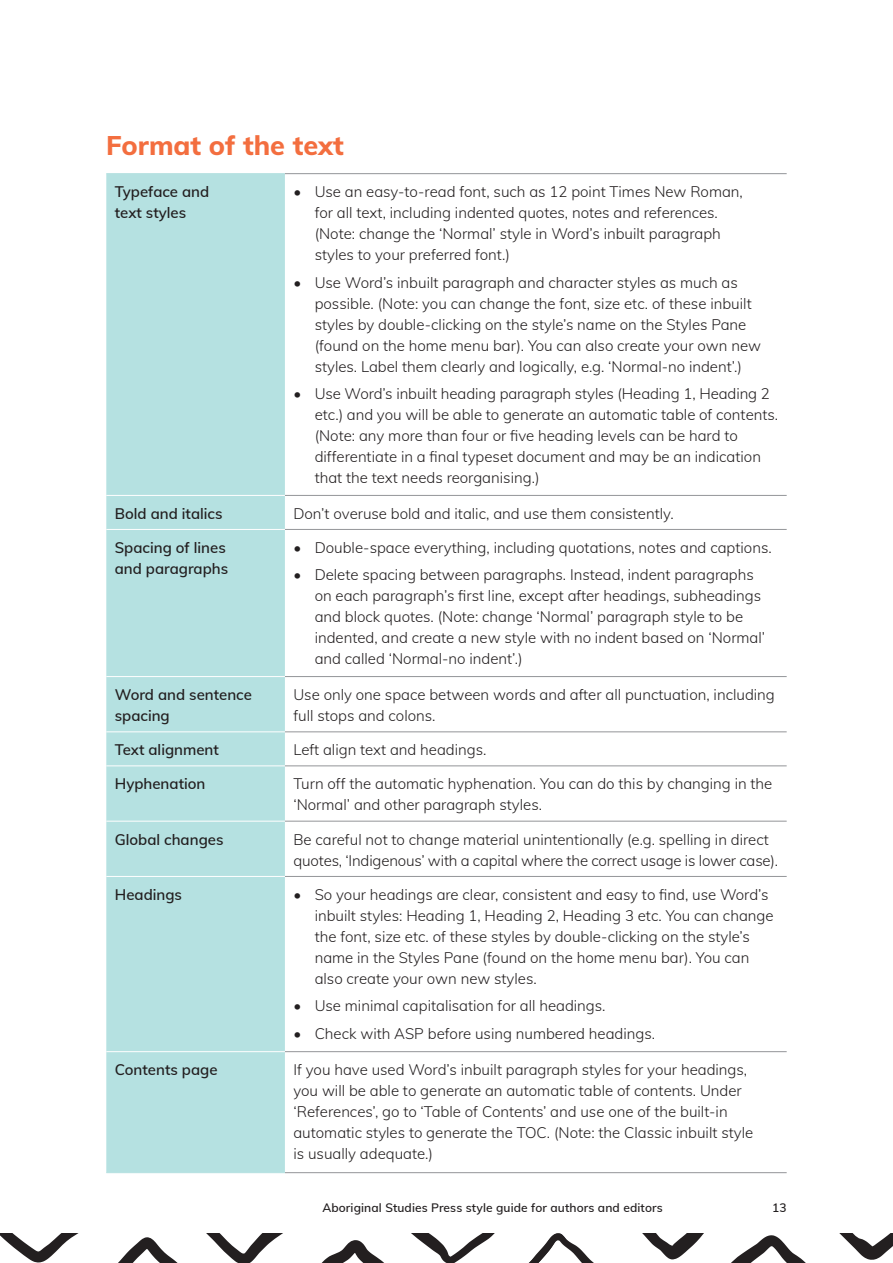
<style>
.page{position:relative;width:893px;height:1263px;background:#fff}
.page>*{position:absolute;margin:0;border:0;box-sizing:border-box;transform-origin:0 0}
.t1{font:800 27px "Muli";color:#f36e3f}
.t2{font:300 15px/21px "Muli";color:#231f20}
.t3{font:600 15px/21px "Muli";color:#231f20}
.t4{font:600 12px "Muli";letter-spacing:.01em;color:#231f20}
</style>
<div class="page">
<svg style="left:0;top:1233px;width:893px;height:30px"></svg>
<div style="left:106px;top:174px;width:179px;height:998px;background:#b5e1e1"></div>
<hr style="left:285px;top:495px;width:502px;height:1px;background:#939598">
<hr style="left:285px;top:529px;width:502px;height:1px;background:#939598">
<hr style="left:285px;top:676px;width:502px;height:1px;background:#939598">
<hr style="left:285px;top:732px;width:502px;height:1px;background:#939598">
<hr style="left:285px;top:766px;width:502px;height:1px;background:#939598">
<hr style="left:285px;top:821px;width:502px;height:1px;background:#939598">
<hr style="left:285px;top:876px;width:502px;height:1px;background:#939598">
<hr style="left:285px;top:1051px;width:502px;height:1px;background:#939598">
<hr style="left:285px;top:1172px;width:502px;height:1px;background:#939598">
<hr style="left:106px;top:529px;width:179px;height:1px;background:#fff">
<hr style="left:106px;top:676px;width:179px;height:1px;background:#fff">
<hr style="left:106px;top:732px;width:179px;height:1px;background:#fff">
<hr style="left:106px;top:766px;width:179px;height:1px;background:#fff">
<hr style="left:106px;top:821px;width:179px;height:1px;background:#fff">
<hr style="left:106px;top:876px;width:179px;height:1px;background:#fff">
<hr style="left:106px;top:1051px;width:179px;height:1px;background:#fff">
<hr style="left:106px;top:495px;width:179px;height:1px;background:#fff">
<hr style="left:285px;top:173px;width:502px;height:1px;background:#939598">
<hr style="left:106px;top:173px;width:179px;height:1px;background:#b5e1e1">
<hr style="left:106px;top:1172px;width:179px;height:1px;background:#b5e1e1">
<h1 class="t1" style="left:106px;top:125px;width:239px">Format of the text</h1>
<p class="t3" style="left:115px;top:181px;width:96px">Typeface and text styles</p>
<p class="t2" style="left:315px;top:181px;width:430px;text-indent:-21px">• Use an easy-to-read font, such as 12 point Times New Roman, for all text, including indented quotes, notes and references. (Note: change the ‘Normal’ style in Word’s inbuilt paragraph styles to your preferred font.)</p>
<p class="t2" style="left:315px;top:271px;width:448px;text-indent:-21px">• Use Word’s inbuilt paragraph and character styles as much as possible. (Note: you can change the font, size etc. of these inbuilt styles by double-clicking on the style’s name on the Styles Pane (found on the home menu bar). You can also create your own new styles. Label them clearly and logically, e.g. ‘Normal-no indent’.)</p>
<p class="t2" style="left:315px;top:382px;width:465px;text-indent:-21px">• Use Word’s inbuilt heading paragraph styles (Heading 1, Heading 2 etc.) and you will be able to generate an automatic table of contents. (Note: any more than four or five heading levels can be hard to differentiate in a final typeset document and may be an indication that the text needs reorganising.)</p>
<p class="t3" style="left:115px;top:502px;width:109px">Bold and italics</p>
<p class="t2" style="left:293px;top:502px;width:382px">Don’t overuse bold and italic, and use them consistently.</p>
<p class="t3" style="left:115px;top:536px;width:115px">Spacing of lines and paragraphs</p>
<p class="t2" style="left:293px;top:536px;width:480px">• Double-space everything, including quotations, notes and captions.</p>
<p class="t2" style="left:315px;top:564px;width:452px;text-indent:-21px">• Delete spacing between paragraphs. Instead, indent paragraphs on each paragraph’s first line, except after headings, subheadings and block quotes. (Note: change ‘Normal’ paragraph style to be indented, and create a new style with no indent based on ‘Normal’ and called ‘Normal-no indent’.)</p>
<p class="t3" style="left:115px;top:683px;width:139px">Word and sentence spacing</p>
<p class="t2" style="left:293px;top:683px;width:483px">Use only one space between words and after all punctuation, including full stops and colons.</p>
<p class="t3" style="left:115px;top:739px;width:106px">Text alignment</p>
<p class="t2" style="left:293px;top:739px;width:194px">Left align text and headings.</p>
<p class="t3" style="left:115px;top:773px;width:92px">Hyphenation</p>
<p class="t2" style="left:293px;top:773px;width:480px">Turn off the automatic hyphenation. You can do this by changing in the ‘Normal’ and other paragraph styles.</p>
<p class="t3" style="left:115px;top:828px;width:110px">Global changes</p>
<p class="t2" style="left:293px;top:828px;width:486px">Be careful not to change material unintentionally (e.g. spelling in direct quotes, ‘Indigenous’ with a capital where the correct usage is lower case).</p>
<p class="t3" style="left:115px;top:883px;width:69px">Headings</p>
<p class="t2" style="left:315px;top:883px;width:460px;text-indent:-21px">• So your headings are clear, consistent and easy to find, use Word’s inbuilt styles: Heading 1, Heading 2, Heading 3 etc. You can change the font, size etc. of these styles by double-clicking on the style’s name in the Styles Pane (found on the home menu bar). You can also create your own new styles.</p>
<p class="t2" style="left:293px;top:995px;width:314px">• Use minimal capitalisation for all headings.</p>
<p class="t2" style="left:293px;top:1022px;width:363px">• Check with ASP before using numbered headings.</p>
<p class="t3" style="left:115px;top:1058px;width:104px">Contents page</p>
<p class="t2" style="left:293px;top:1058px;width:461px">If you have used Word’s inbuilt paragraph styles for your headings, you will be able to generate an automatic table of contents. Under ‘References’, go to ‘Table of Contents’ and use one of the built-in automatic styles to generate the TOC. (Note: the Classic inbuilt style is usually adequate.)</p>
<p class="t4" style="left:322px;top:1199px;width:342px">Aboriginal Studies Press style guide for authors and editors</p>
<p class="t4" style="left:772px;top:1199px;width:16px">13</p>
</div>
